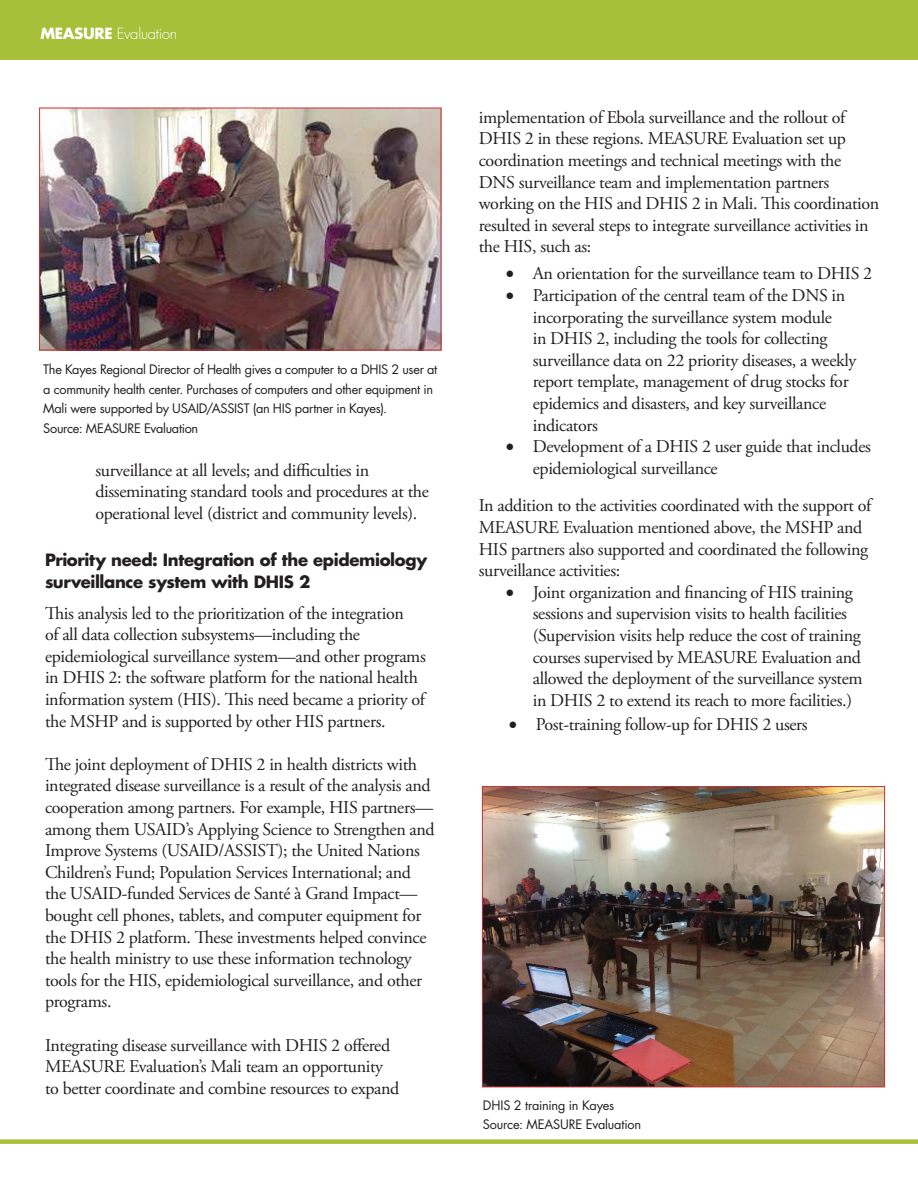
<style>
.page{position:relative;width:918px;height:1188px;background:#fff}
.page>*{position:absolute;margin:0;border:0;box-sizing:border-box;transform-origin:0 0}
.List_Paragraph{font:18px/21.6px "Adobe Garamond Pro";letter-spacing:-.02em;color:#231f20}
.t1{font:700 16.5px/21.8px "Futura LT Pro";letter-spacing:-.02em;color:#231f20}
.t2{font:300 15px "Futura LT Pro";letter-spacing:-.02em;color:#fff}
.t3{font:12.75px/19.5px "Futura LT Pro";letter-spacing:-.02em;color:#231f20}
.s1{font-weight:700}
</style>
<div class="page">
<img style="left:41px;top:110px;width:398px;height:238px">
<div style="left:39px;top:108px;width:402px;height:242px;border:1px solid #c83236"></div>
<div style="left:0;top:0;width:918px;height:60px;background:#a7bf39"></div>
<img style="left:484px;top:788px;width:399px;height:297px">
<div style="left:482px;top:786px;width:403px;height:301px;border:1px solid #c83236"></div>
<div style="left:0;top:1139px;width:918px;height:5px;background:#a7bf39"></div>
<p class="t2" style="left:40px;top:24px;width:138px"><span class="s1">MEASURE</span> Evaluation</p>
<p class="t3" style="left:43px;top:360px;width:396px">The Kayes Regional Director of Health gives a computer to a DHIS 2 user at a community health center. Purchases of computers and other equipment in Mali were supported by USAID/ASSIST (an HIS partner in Kayes).<br>Source: MEASURE Evaluation</p>
<p class="List_Paragraph" style="left:95px;top:460px;width:335px">surveillance at all levels; and difficulties in disseminating standard tools and procedures at the operational level (district and community levels).</p>
<p class="t1" style="left:45px;top:549px;width:384px">Priority need: Integration of the epidemiology surveillance system with DHIS 2</p>
<p class="List_Paragraph" style="left:45px;top:603px;width:382px">This analysis led to the prioritization of the integration<br>of all data collection subsystems—including the epidemiological surveillance system—and other programs in DHIS 2: the software platform for the national health information system (HIS). This need became a priority of the MSHP and is supported by other HIS partners.</p>
<p class="List_Paragraph" style="left:45px;top:754px;width:391px">The joint deployment of DHIS 2 in health districts with integrated disease surveillance is a result of the analysis and cooperation among partners. For example, HIS partners— among them USAID’s Applying Science to Strengthen and Improve Systems (USAID/ASSIST); the United Nations Children’s Fund; Population Services International; and the USAID-funded Services de Santé à Grand Impact— bought cell phones, tablets, and computer equipment for the DHIS 2 platform. These investments helped convince the health ministry to use these information technology tools for the HIS, epidemiological surveillance, and other programs.</p>
<p class="List_Paragraph" style="left:45px;top:1035px;width:356px">Integrating disease surveillance with DHIS 2 offered<br>MEASURE Evaluation’s Mali team an opportunity to better coordinate and combine resources to expand</p>
<p class="List_Paragraph" style="left:479px;top:107px;width:402px">implementation of Ebola surveillance and the rollout of DHIS 2 in these regions. MEASURE Evaluation set up coordination meetings and technical meetings with the DNS surveillance team and implementation partners working on the HIS and DHIS 2 in Mali. This coordination resulted in several steps to integrate surveillance activities in the HIS, such as:</p>
<p class="List_Paragraph" style="left:506px;top:264px;width:368px">• An orientation for the surveillance team to DHIS 2</p>
<p class="List_Paragraph" style="left:533px;top:285px;width:325px;text-indent:-27px">• Participation of the central team of the DNS in incorporating the surveillance system module<br>in DHIS 2, including the tools for collecting surveillance data on 22 priority diseases, a weekly report template, management of drug stocks for epidemics and disasters, and key surveillance indicators</p>
<p class="List_Paragraph" style="left:533px;top:436px;width:340px;text-indent:-27px">• Development of a DHIS 2 user guide that includes epidemiological surveillance</p>
<p class="List_Paragraph" style="left:479px;top:495px;width:394px">In addition to the activities coordinated with the support of MEASURE Evaluation mentioned above, the MSHP and HIS partners also supported and coordinated the following surveillance activities:</p>
<p class="List_Paragraph" style="left:533px;top:582px;width:322px;text-indent:-27px">• Joint organization and financing of HIS training sessions and supervision visits to health facilities</p>
<p class="List_Paragraph" style="left:533px;top:625px;width:331px;text-align:justify">(Supervision visits help reduce the cost of training courses supervised by MEASURE Evaluation and allowed the deployment of the surveillance system in DHIS 2 to extend its reach to more facilities.)</p>
<p class="List_Paragraph" style="left:509px;top:714px;width:300px">• Post-training follow-up for DHIS 2 users</p>
<p class="t3" style="left:483px;top:1095px;width:160px">DHIS 2 training in Kayes<br>Source: MEASURE Evaluation</p>
</div>
